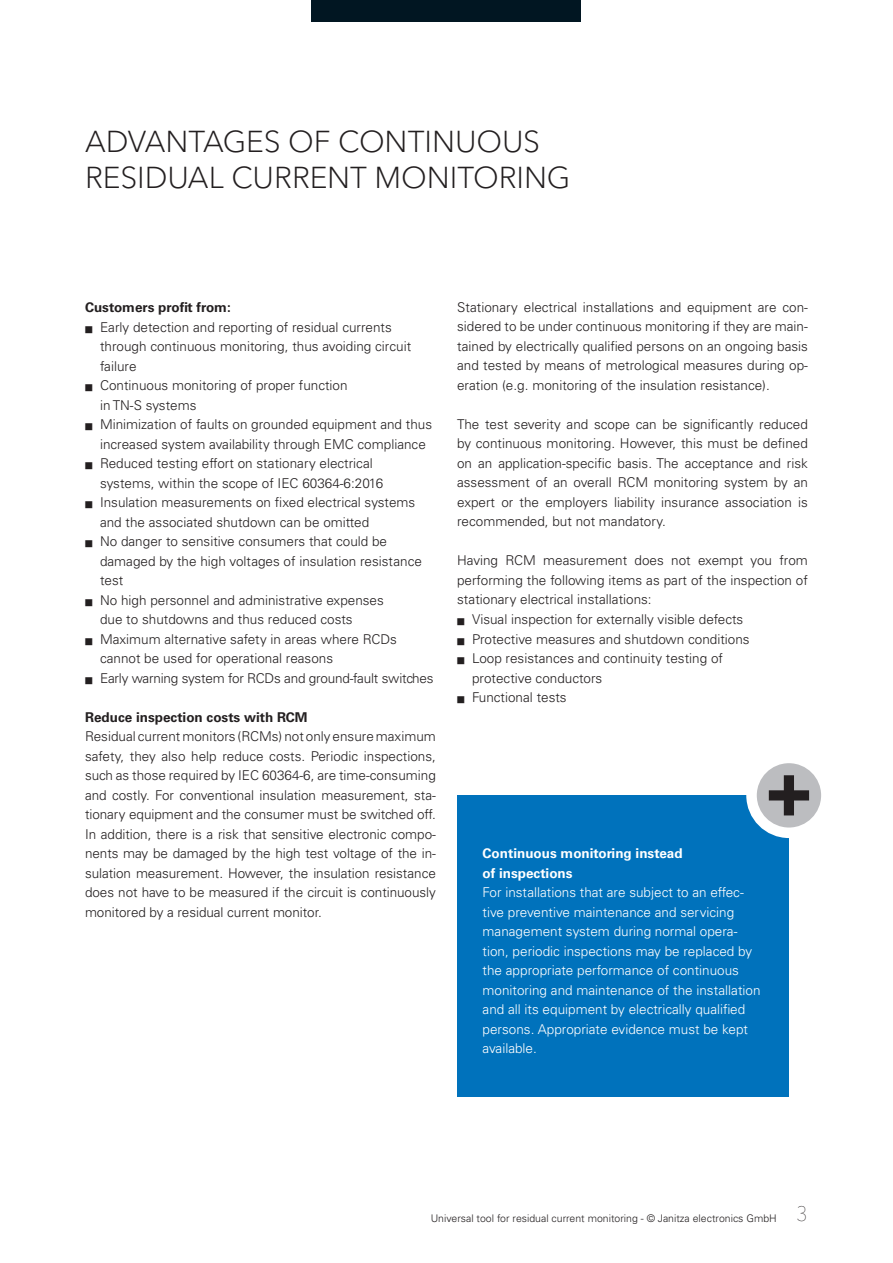
<style>
.page{position:relative;width:893px;height:1263px;background:#fff}
.page>*{position:absolute;margin:0;border:0;box-sizing:border-box;transform-origin:0 0}
.t1{font:300 30px/36px "Avenir Next LT Pro";color:#231f20}
.t2{font:300 13.5px/19.5px "Univers LT Std";color:#231f20}
.t3{font:300 13.5px/19.5px "Univers LT Std";color:#fff}
.t4{font:700 13.5px "Univers LT Std";color:#231f20}
.t5{font:700 13.5px/19.5px "Univers LT Std";color:#fff}
.t6{font:300 10.5px "Univers LT Std";color:#231f20}
.s1{font-family:"Avenir Next LT Pro";font-weight:200;font-size:21px}
</style>
<div class="page">
<div style="left:312px;top:0;width:269px;height:21px;background:#011622"></div>
<div style="left:457px;top:795px;width:332px;height:302px;background:#0072bc"></div>
<svg style="left:751px;top:758px;width:75px;height:75px;fill:#bcbdc0"></svg>
<div style="left:746px;top:753px;width:86px;height:85px;border:10px solid #fff;border-radius:50%"></div>
<svg style="left:769px;top:775px;width:40px;height:40px;background:#787679"></svg>
<h1 class="t1" style="left:85px;top:124px;width:487px">ADVANTAGES OF CONTINUOUS<br>RESIDUAL CURRENT MONITORING</h1>
<p class="t4" style="left:85px;top:299px;width:147px">Customers profit from:</p>
<p class="t2" style="left:100px;top:317px;width:313px;text-indent:-15px">■ Early detection and reporting of residual currents through continuous monitoring, thus avoiding circuit failure</p>
<p class="t2" style="left:100px;top:375px;width:249px;text-indent:-15px">■ Continuous monitoring of proper function in TN-S systems</p>
<p class="t2" style="left:100px;top:414px;width:334px;text-indent:-15px">■ Minimization of faults on grounded equipment and thus increased system availability through EMC compliance</p>
<p class="t2" style="left:100px;top:453px;width:285px;text-indent:-15px">■ Reduced testing effort on stationary electrical systems, within the scope of IEC 60364-6:2016</p>
<p class="t2" style="left:100px;top:492px;width:317px;text-indent:-15px">■ Insulation measurements on fixed electrical systems and the associated shutdown can be omitted</p>
<p class="t2" style="left:100px;top:531px;width:323px;text-indent:-15px">■ No danger to sensitive consumers that could be damaged by the high voltages of insulation resistance test</p>
<p class="t2" style="left:100px;top:590px;width:285px;text-indent:-15px">■ No high personnel and administrative expenses due to shutdowns and thus reduced costs</p>
<p class="t2" style="left:100px;top:629px;width:298px;text-indent:-15px">■ Maximum alternative safety in areas where RCDs cannot be used for operational reasons</p>
<p class="t2" style="left:85px;top:668px;width:350px">■ Early warning system for RCDs and ground-fault switches</p>
<p class="t4" style="left:85px;top:709px;width:224px">Reduce inspection costs with RCM</p>
<p class="t2" style="left:85px;top:726px;width:352px;text-align:justify">Residual current monitors (RCMs) not only ensure maximum safety, they also help reduce costs. Periodic inspections, such as those required by IEC 60364-6, are time-consuming and costly. For conventional insulation measurement, sta&shy;tionary equipment and the consumer must be switched off.<br>In addition, there is a risk that sensitive electronic compo&shy;nents may be damaged by the high test voltage of the in&shy;sulation measurement. However, the insulation resistance does not have to be measured if the circuit is continuously monitored by a residual current monitor.</p>
<p class="t2" style="left:457px;top:297px;width:352px;text-align:justify">Stationary electrical installations and equipment are con&shy;sidered to be under continuous monitoring if they are main&shy;tained by electrically qualified persons on an ongoing basis and tested by means of metrological measures during op&shy;eration (e.g. monitoring of the insulation resistance).</p>
<p class="t2" style="left:457px;top:414px;width:352px;text-align:justify">The test severity and scope can be significantly reduced by continuous monitoring. However, this must be defined on an application-specific basis. The acceptance and risk assessment of an overall RCM monitoring system by an expert or the employers liability insurance association is recommended, but not mandatory.</p>
<p class="t2" style="left:457px;top:551px;width:352px;text-align:justify">Having RCM measurement does not exempt you from performing the following items as part of the inspection of stationary electrical installations:</p>
<p class="t2" style="left:457px;top:609px;width:288px">■ Visual inspection for externally visible defects</p>
<p class="t2" style="left:457px;top:629px;width:294px">■ Protective measures and shutdown conditions</p>
<p class="t2" style="left:472px;top:648px;width:252px;text-indent:-15px">■ Loop resistances and continuity testing of protective conductors</p>
<p class="t2" style="left:457px;top:687px;width:111px">■ Functional tests</p>
<p class="t5" style="left:483px;top:844px;width:201px">Continuous monitoring instead of inspections</p>
<p class="t3" style="left:483px;top:882px;width:279px">For installations that are subject to an effec&shy;tive preventive maintenance and servicing management system during normal opera&shy;tion, periodic inspections may be replaced by the appropriate performance of continuous monitoring and maintenance of the installation and all its equipment by electrically qualified persons. Appropriate evidence must be kept available.</p>
<p class="t6" style="left:431px;top:1211px;width:379px">Universal tool for residual current monitoring - © Janitza electronics GmbH <span class="s1">3</span></p>
</div>
